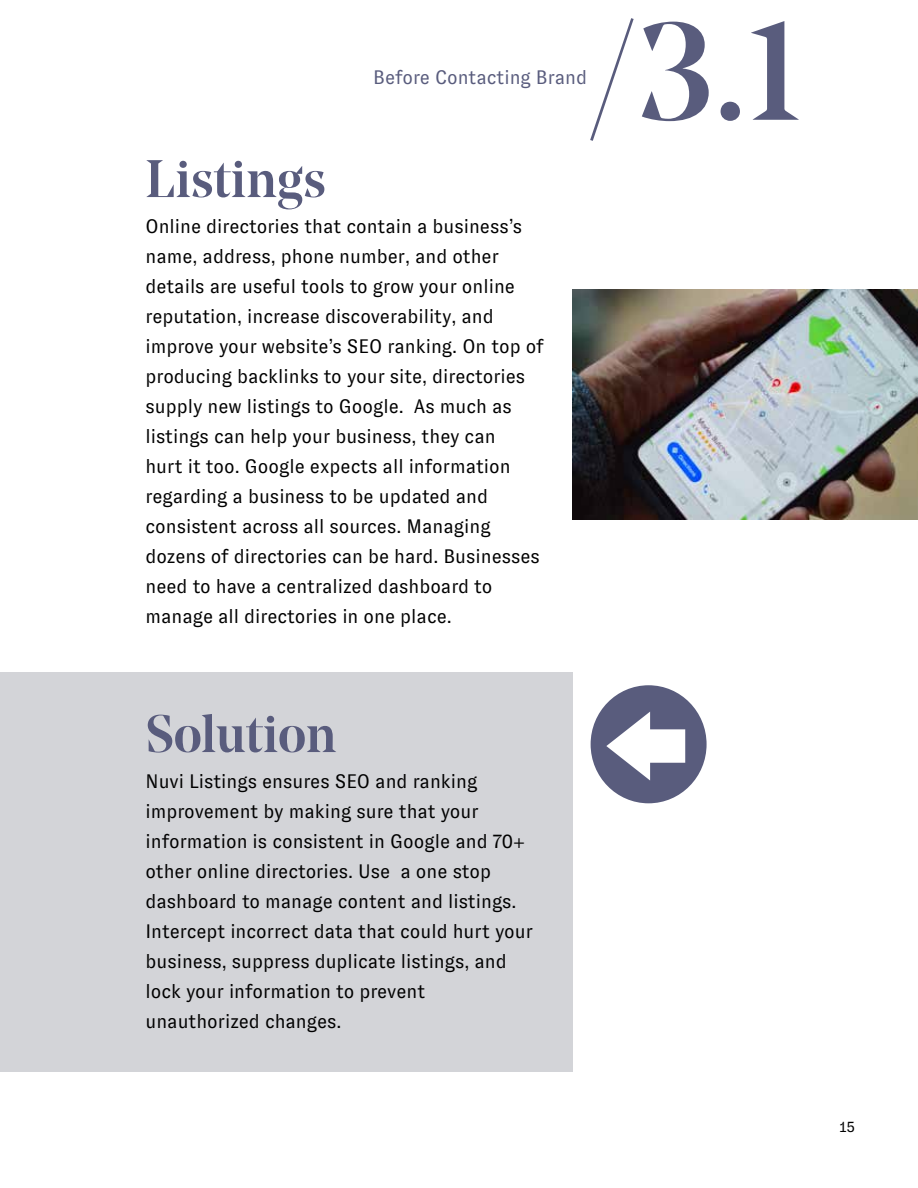
<style>
.page{position:relative;width:918px;height:1188px;background:#fff}
.page>*{position:absolute;margin:0;border:0;box-sizing:border-box;transform-origin:0 0}
.t1{font:500 137.7px "Noe Display";color:#595c7d}
.t2{font:500 52.5px "Noe Display";color:#595c7d}
.t3{font:19.5px/30px "GT Zirkon";color:#000}
.t4{font:19.5px "GT Zirkon";color:#595c7d}
.t5{font:15px "GT Zirkon";color:#000}
</style>
<div class="page">
<div style="left:0;top:672px;width:572px;height:399px;background:#d3d4d8"></div>
<div style="left:591px;top:685px;width:116px;height:118px;background:#595c7d;border-radius:50%"></div>
<svg style="left:606px;top:712px;width:79px;height:69px"></svg>
<img style="left:572px;top:289px;width:346px;height:230px">
<h1 class="t1" style="left:586px;top:-15px;width:217px">/3.1</h1>
<p class="t4" style="left:373px;top:67px;width:215px">Before Contacting Brand</p>
<h2 class="t2" style="left:145px;top:146px;width:182px">Listings</h2>
<p class="t3" style="left:145px;top:212px;width:400px">Online directories that contain a business’s name, address, phone number, and other details are useful tools to grow your online reputation, increase discoverability, and improve your website’s SEO ranking. On top of producing backlinks to your site, directories supply new listings to Google. As much as listings can help your business, they can<br>hurt it too. Google expects all information regarding a business to be updated and consistent across all sources. Managing dozens of directories can be hard. Businesses need to have a centralized dashboard to manage all directories in one place.</p>
<h2 class="t2" style="left:145px;top:701px;width:192px">Solution</h2>
<p class="t3" style="left:145px;top:767px;width:389px">Nuvi Listings ensures SEO and ranking improvement by making sure that your information is consistent in Google and 70+ other online directories. Use a one stop dashboard to manage content and listings.<br>Intercept incorrect data that could hurt your business, suppress duplicate listings, and lock your information to prevent unauthorized changes.</p>
<p class="t5" style="left:840px;top:1119px;width:17px">15</p>
</div>
